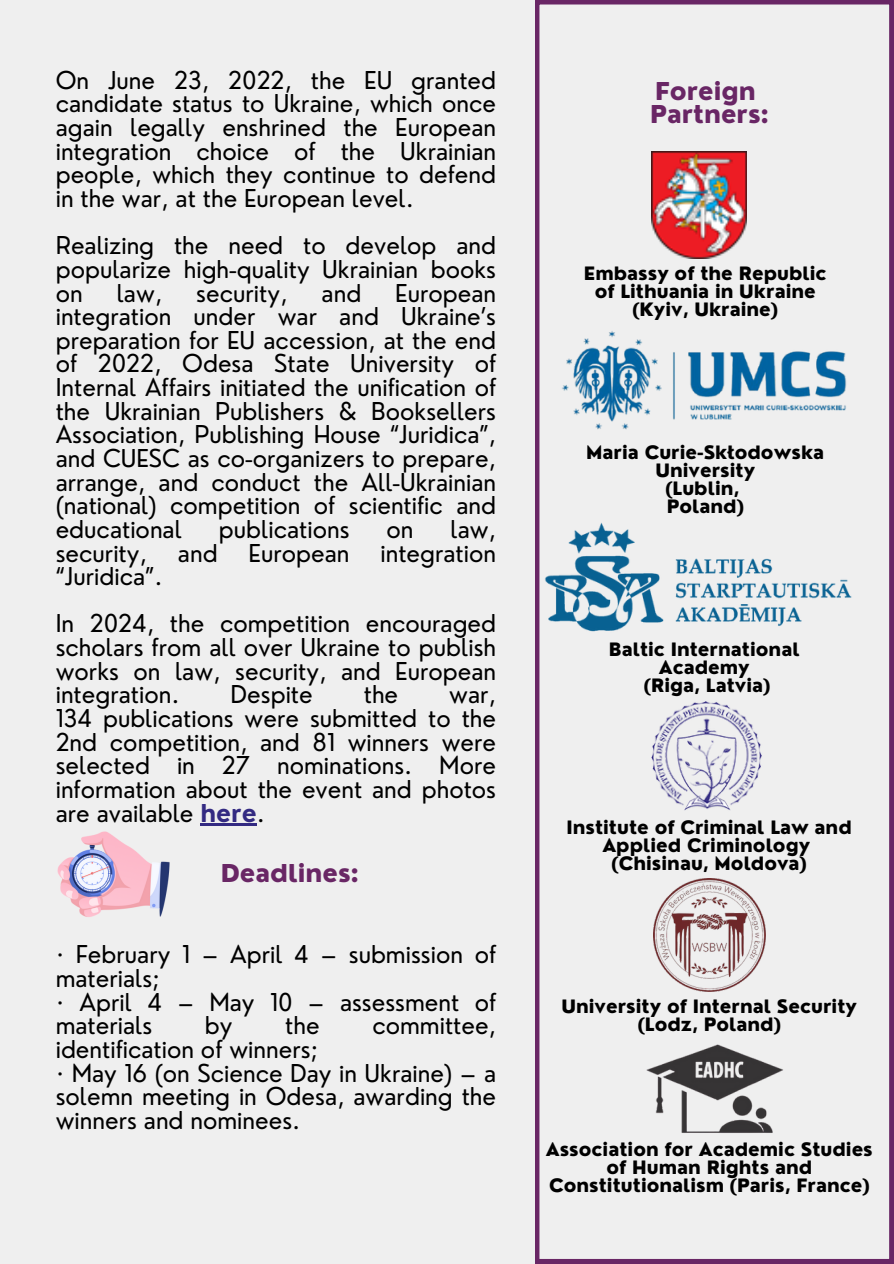
<style>
.page{position:relative;width:894px;height:1264px;background:#fff}
.page>*{position:absolute;margin:0;border:0;box-sizing:border-box;transform-origin:0 0}
.t1{font:24px/23.7px "Nourd";color:#000;text-align:justify}
.t2{font:800 24px/23.7px "Nourd";color:#692665}
.t3{font:800 18px/18px "Nourd";color:#000;text-align:center}
.s1{font-weight:700;color:#332a82}
</style>
<div class="page">
<div style="left:535px;top:0;width:358px;height:1263px;background:#efefef"></div>
<div style="left:0;top:0;width:535px;height:1263px;background:#efefef"></div>
<img style="left:651px;top:700px;width:111px;height:111px">
<img style="left:653px;top:878px;width:112px;height:113px">
<img style="left:651px;top:151px;width:94px;height:107px">
<img style="left:544px;top:521px;width:308px;height:113px">
<img style="left:535px;top:324px;width:344px;height:113px">
<hr style="left:200px;top:823px;width:57px;height:3px;background:#332a82">
<img style="left:57px;top:831px;width:113px;height:86px">
<img style="left:644px;top:1039px;width:140px;height:95px">
<h2 class="t1" style="left:56px;top:68px;width:442px">On June 23, 2022, the EU granted candidate status to Ukraine, which once again legally enshrined the European integration choice of the Ukrainian people, which they continue to defend in the war, at the European level.</h2>
<h2 class="t1" style="left:56px;top:233px;width:442px">Realizing the need to develop and popularize high-quality Ukrainian books on</h2>
<h2 class="t1" style="left:56px;top:281px;width:442px;text-indent:339px">European integration under war and Ukraine’s preparation for EU accession, at the end of 2022, Odesa State University of Internal Affairs initiated the unification of the Ukrainian Publishers &amp; Booksellers Association, Publishing House “Juridica”, and CUESC as co-organizers to prepare, arrange, and conduct the All-Ukrainian (national) competition of scientific and educational</h2>
<h2 class="t1" style="left:117px;top:281px;width:47px">law,</h2>
<h2 class="t1" style="left:196px;top:281px;width:93px">security,</h2>
<h2 class="t1" style="left:321px;top:281px;width:41px">and</h2>
<h2 class="t1" style="left:219px;top:517px;width:132px">publications</h2>
<h2 class="t1" style="left:386px;top:517px;width:28px">on</h2>
<h2 class="t1" style="left:450px;top:517px;width:47px">law,</h2>
<h2 class="t1" style="left:56px;top:540px;width:93px">security,</h2>
<h2 class="t1" style="left:178px;top:540px;width:41px">and</h2>
<h2 class="t1" style="left:248px;top:540px;width:102px">European</h2>
<h2 class="t1" style="left:380px;top:540px;width:117px">integration</h2>
<h2 class="t1" style="left:56px;top:564px;width:108px">“Juridica”.</h2>
<h2 class="t1" style="left:56px;top:611px;width:442px">In 2024, the competition encouraged scholars from all over Ukraine to publish works on law, security, and European integration.</h2>
<h2 class="t1" style="left:230px;top:682px;width:84px">Despite</h2>
<h2 class="t1" style="left:363px;top:682px;width:36px">the</h2>
<h2 class="t1" style="left:56px;top:682px;width:442px;text-indent:393px">war, 134 publications were submitted to the 2nd competition, and 81 winners were selected in 27 nominations. More information about the event and photos are available <span class="s1">here</span>.</h2>
<p class="t2" style="left:221px;top:860px;width:139px">Deadlines:</p>
<h2 class="t1" style="left:56px;top:942px;width:442px;text-align:left">· February 1 – April 4 – submission of materials;<br>· April 4 – May 10 – assessment of materials</h2>
<h2 class="t1" style="left:205px;top:1013px;width:29px">by</h2>
<h2 class="t1" style="left:285px;top:1013px;width:36px">the</h2>
<h2 class="t1" style="left:372px;top:1013px;width:125px">committee,</h2>
<h2 class="t1" style="left:56px;top:1037px;width:442px;text-align:left">identification of winners;<br>· May 16 (on Science Day in Ukraine) – a solemn meeting in Odesa, awarding the winners and nominees.</h2>
<p class="t2" style="left:649px;top:79px;width:120px">Foreign<br>Partners:</p>
<p class="t3" style="left:583px;top:264px;width:244px">Embassy of the Republic</p>
<p class="t3" style="left:594px;top:282px;width:223px">of Lithuania in Ukraine</p>
<p class="t3" style="left:632px;top:300px;width:147px">(Kyiv, Ukraine)</p>
<h1 class="t3" style="left:586px;top:443px;width:239px">Maria Curie-Skłodowska<br>University</h1>
<h1 class="t3" style="left:665px;top:479px;width:75px">(Lublin,</h1>
<p class="t3" style="left:666px;top:497px;width:79px">Poland)</p>
<p class="t3" style="left:608px;top:640px;width:192px">Baltic International</p>
<p class="t3" style="left:658px;top:658px;width:92px">Academy</p>
<p class="t3" style="left:643px;top:676px;width:128px">(Riga, Latvia)</p>
<p class="t3" style="left:566px;top:818px;width:287px">Institute of Criminal Law and<br>Applied Criminology</p>
<p class="t3" style="left:611px;top:854px;width:197px">(Chisinau, Moldova)</p>
<p class="t3" style="left:561px;top:997px;width:297px">University of Internal Security (Lodz, Poland)</p>
<p class="t3" style="left:545px;top:1140px;width:328px">Association for Academic Studies of Human Rights and<br>Constitutionalism (Paris, France)</p>
</div>
